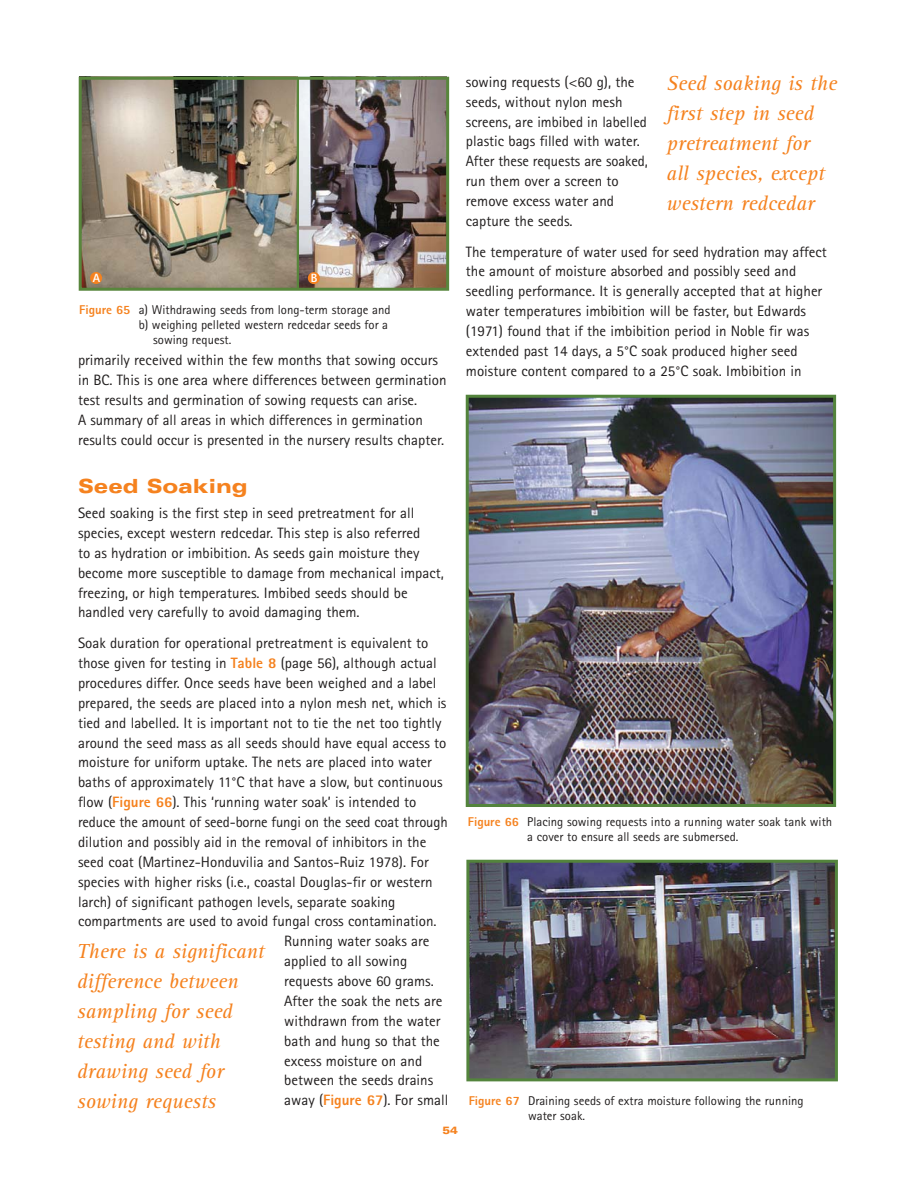
<style>
.page{position:relative;width:918px;height:1188px;background:#fff}
.page>*{position:absolute;margin:0;border:0;box-sizing:border-box;transform-origin:0 0}
.t1{font:italic 21px/30px "Rotis Serif";color:#f5821f}
.t2{font:900 expanded 19.5px "Univers";color:#f5821f}
.t3{font:15px/19.8px "Rotis Sans Serif";color:#201d1d}
.t4{font:12.75px/15px "Rotis Sans Serif";color:#201d1d}
.t5{font:800 12px "Rotis Sans Serif";color:#fff}
.t6{font:900 expanded 10.5px "Univers";color:#f5821f}
.s1{font-weight:800;color:#f5821f}
</style>
<div class="page">
<img style="left:83px;top:81px;width:214px;height:206px">
<img style="left:299px;top:81px;width:146px;height:206px">
<hr style="left:297px;top:78px;width:2px;height:211px;background:#58863c">
<div style="left:79px;top:77px;width:370px;height:214px;border:3px solid #58863c"></div>
<div style="left:308px;top:272px;width:12px;height:12px;background:#f5821f;border-radius:50%"></div>
<div style="left:90px;top:272px;width:12px;height:12px;background:#f5821f;border-radius:50%"></div>
<img style="left:470px;top:399px;width:362px;height:404px">
<div style="left:466px;top:395px;width:370px;height:412px;border:3px solid #53843c"></div>
<img style="left:470px;top:864px;width:364px;height:213px">
<div style="left:466px;top:860px;width:372px;height:221px;border:3px solid #53843c"></div>
<p class="t5" style="left:93px;top:274px;width:9px">A</p>
<p class="t5" style="left:311px;top:274px;width:8px">B</p>
<p class="t4" style="left:79px;top:304px;width:313px"><span class="s1">Figure 65</span> a) Withdrawing seeds from long-term storage and</p>
<p class="t4" style="left:139px;top:319px;width:251px">b) weighing pelleted western redcedar seeds for a</p>
<p class="t4" style="left:153px;top:334px;width:80px">sowing request.</p>
<p class="t3" style="left:78px;top:352px;width:370px">primarily received within the few months that sowing occurs in BC. This is one area where differences between germination test results and germination of sowing requests can arise.<br>A summary of all areas in which differences in germination results could occur is presented in the nursery results chapter.</p>
<h2 class="t2" style="left:78px;top:479px;width:171px">Seed Soaking</h2>
<p class="t3" style="left:78px;top:505px;width:367px">Seed soaking is the first step in seed pretreatment for all species, except western redcedar. This step is also referred<br>to as hydration or imbibition. As seeds gain moisture they become more susceptible to damage from mechanical impact, freezing, or high temperatures. Imbibed seeds should be handled very carefully to avoid damaging them.</p>
<p class="t3" style="left:78px;top:635px;width:352px">Soak duration for operational pretreatment is equivalent to</p>
<p class="t3" style="left:78px;top:655px;width:360px">those given for testing in <span class="s1">Table 8</span> (page 56), although actual</p>
<p class="t3" style="left:78px;top:674px;width:360px">procedures differ. Once seeds have been weighed and a label</p>
<p class="t3" style="left:78px;top:694px;width:370px">prepared, the seeds are placed into a nylon mesh net, which is</p>
<p class="t3" style="left:78px;top:714px;width:365px">tied and labelled. It is important not to tie the net too tightly</p>
<p class="t3" style="left:78px;top:734px;width:370px">around the seed mass as all seeds should have equal access to</p>
<p class="t3" style="left:78px;top:754px;width:355px">moisture for uniform uptake. The nets are placed into water</p>
<p class="t3" style="left:78px;top:774px;width:366px">baths of approximately 11°C that have a slow, but continuous</p>
<p class="t3" style="left:78px;top:794px;width:340px">flow (<span class="s1">Figure 66</span>). This ‘running water soak’ is intended to</p>
<p class="t3" style="left:78px;top:814px;width:371px">reduce the amount of seed-borne fungi on the seed coat through</p>
<p class="t3" style="left:78px;top:833px;width:350px">dilution and possibly aid in the removal of inhibitors in the</p>
<p class="t3" style="left:78px;top:853px;width:352px">seed coat (Martinez-Honduvilia and Santos-Ruiz 1978). For</p>
<p class="t3" style="left:78px;top:873px;width:356px">species with higher risks (i.e., coastal Douglas-fir or western</p>
<p class="t3" style="left:78px;top:893px;width:319px">larch) of significant pathogen levels, separate soaking</p>
<p class="t3" style="left:78px;top:913px;width:360px">compartments are used to avoid fungal cross contamination.</p>
<p class="t3" style="left:284px;top:933px;width:147px">Running water soaks are</p>
<p class="t3" style="left:284px;top:953px;width:125px">applied to all sowing</p>
<p class="t3" style="left:284px;top:973px;width:151px">requests above 60 grams.</p>
<p class="t3" style="left:284px;top:992px;width:160px">After the soak the nets are</p>
<p class="t3" style="left:284px;top:1012px;width:158px">withdrawn from the water</p>
<p class="t3" style="left:284px;top:1032px;width:157px">bath and hung so that the</p>
<p class="t3" style="left:284px;top:1052px;width:140px">excess moisture on and</p>
<p class="t3" style="left:284px;top:1072px;width:151px">between the seeds drains</p>
<p class="t3" style="left:284px;top:1092px;width:166px">away (<span class="s1">Figure 67</span>). For small</p>
<h1 class="t1" style="left:77px;top:938px;width:189px">There is a significant difference between sampling for seed testing and with drawing seed for sowing requests</h1>
<p class="t6" style="left:442px;top:1127px;width:17px">54</p>
<h1 class="t1" style="left:667px;top:70px;width:172px">Seed soaking is the first step in seed pretreatment for all species, except western redcedar</h1>
<p class="t3" style="left:466px;top:73px;width:184px">sowing requests (&lt;60 g), the seeds, without nylon mesh screens, are imbibed in labelled plastic bags filled with water.<br>After these requests are soaked, run them over a screen to remove excess water and capture the seeds.</p>
<p class="t3" style="left:466px;top:243px;width:363px">The temperature of water used for seed hydration may affect the amount of moisture absorbed and possibly seed and seedling performance. It is generally accepted that at higher water temperatures imbibition will be faster, but Edwards (1971) found that if the imbibition period in Noble fir was extended past 14 days, a 5°C soak produced higher seed moisture content compared to a 25°C soak. Imbibition in</p>
<p class="t4" style="left:527px;top:815px;width:307px;text-indent:-59px"><span class="s1">Figure 66</span> Placing sowing requests into a running water soak tank with a cover to ensure all seeds are submersed.</p>
<p class="t4" style="left:528px;top:1094px;width:277px;text-indent:-59px"><span class="s1">Figure 67</span> Draining seeds of extra moisture following the running water soak.</p>
</div>
